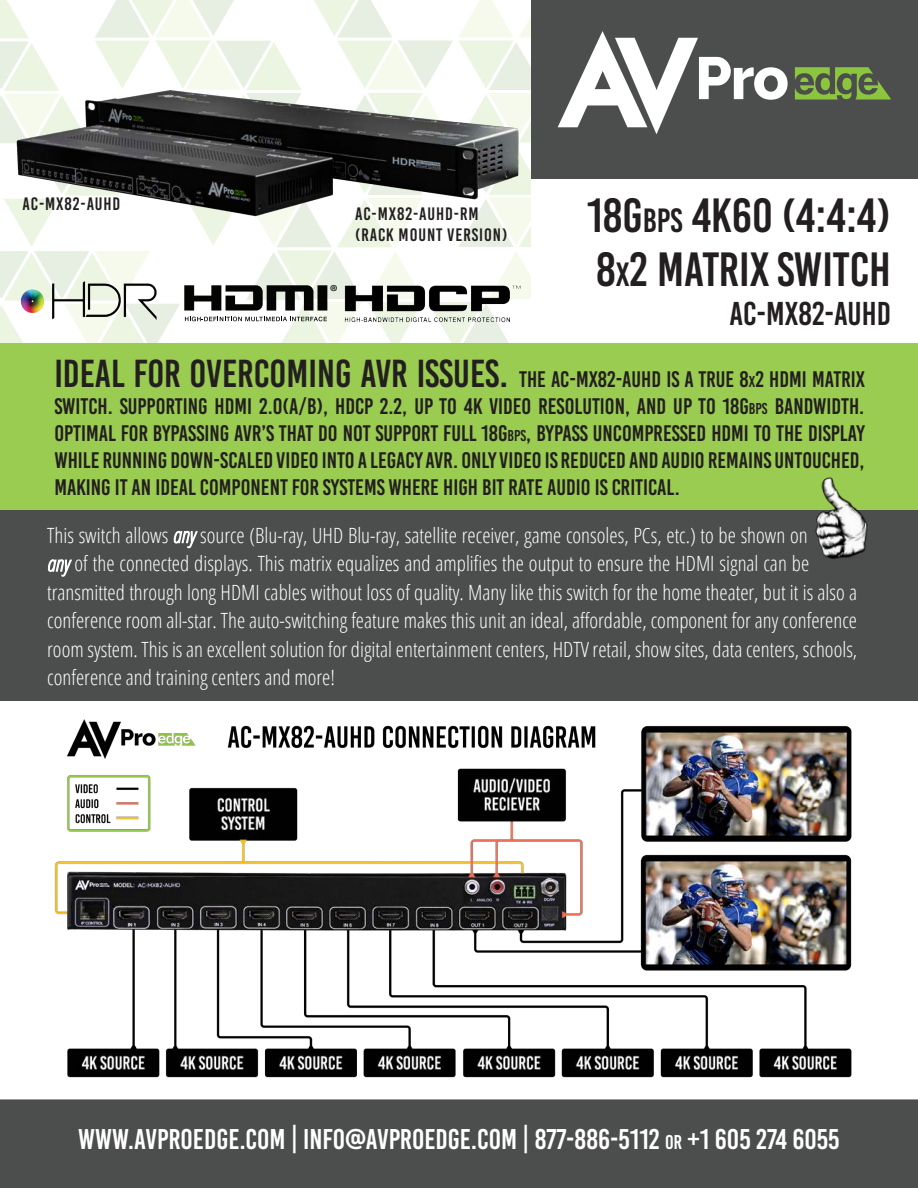
<style>
.page{position:relative;width:918px;height:1188px;background:#fff}
.page>*{position:absolute;margin:0;border:0;box-sizing:border-box;transform-origin:0 0}
.t1{font:48px "Bebas Kai";color:#231f20}
.t2{font:33px "Bebas Kai";color:#231f20}
.t3{font:28.5px "Bebas Kai";color:#fff}
.t4{font:22.5px/27px "Bebas Kai";color:#231f20;text-align:justify}
.t5{font:300 condensed 21px/28.5px "Open Sans";color:#fff}
.t6{font:19.2px "Myriad Pro";color:#040503}
.t7{font:18px "Bebas Kai";letter-spacing:.05em;color:#231f20}
.s1{font-size:33.6px}
.s2{font-size:39px}
.s3{font-size:15.75px}
.s4{font-style:italic}
.s5{font-size:19.95px}
</style>
<div class="page">
<div style="left:532px;top:0;width:386px;height:178px;background:#4c4d4d"></div>
<div style="left:0;top:343px;width:918px;height:167px;background:#9acc51"></div>
<div style="left:0;top:1099px;width:918px;height:89px;background:#4c4d4d"></div>
<div style="left:0;top:511px;width:918px;height:190px;background:#4c4d4d"></div>
<svg style="left:173px;top:530px;width:25px;height:19px"></svg>
<svg style="left:48px;top:559px;width:24px;height:18px"></svg>
<svg style="left:0;top:0;width:531px;height:343px"></svg>
<img style="left:329px;top:282px;width:201px;height:46px">
<img style="left:806px;top:477px;width:68px;height:82px">
<img style="left:15px;top:279px;width:156px;height:46px">
<svg style="left:795px;top:67px;width:96px;height:33px"></svg>
<div style="left:842px;top:78px;width:10px;height:12px;background:#8bc63e;border-radius:50%"></div>
<svg style="left:558px;top:31px;width:230px;height:103px"></svg>
<img style="left:1px;top:77px;width:534px;height:151px">
<img style="left:31px;top:719px;width:856px;height:390px">
<p class="t7" style="left:23px;top:194px;width:99px">AC-MX82-AUHD</p>
<p class="t6" style="left:330px;top:280px;width:10px">®</p>
<p class="t7" style="left:355px;top:204px;width:125px">AC-MX82-AUHD-RM</p>
<p class="t7" style="left:355px;top:225px;width:154px">(RACK MOUNT VERSION)</p>
<p class="t1" style="left:587px;top:190px;width:306px">18G<span class="s1">BPS</span> 4K60 (4:4:4)</p>
<p class="t1" style="left:596px;top:244px;width:296px">8<span class="s1">X</span>2 MATRIX SWITCH</p>
<p class="t2" style="left:730px;top:296px;width:163px">AC-MX82-AUHD</p>
<p class="t4" style="left:54px;top:366px;width:812px"><span class="s2">IDEAL FOR OVERCOMING AVR ISSUES.</span> THE AC-MX82-AUHD IS A TRUE 8<span class="s3">X</span>2 HDMI MATRIX SWITCH. SUPPORTING HDMI 2.0(A/B), HDCP 2.2, UP TO 4K VIDEO RESOLUTION, AND UP TO 18G<span class="s3">BPS</span> BANDWIDTH.<br>OPTIMAL FOR BYPASSING AVR’S THAT DO NOT SUPPORT FULL 18G<span class="s3">BPS</span>, BYPASS UNCOMPRESSED HDMI TO THE DISPLAY WHILE RUNNING DOWN-SCALED VIDEO INTO A LEGACY AVR. ONLY VIDEO IS REDUCED AND AUDIO REMAINS UNTOUCHED, MAKING IT AN IDEAL COMPONENT FOR SYSTEMS WHERE HIGH BIT RATE AUDIO IS CRITICAL.</p>
<p class="t5" style="left:47px;top:520px;width:812px">This switch allows <span class="s4">any</span> source (Blu-ray, UHD Blu-ray, satellite receiver, game consoles, PCs, etc.) to be shown on<br><span class="s4">any</span> of the connected displays. This matrix equalizes and amplifies the output to ensure the HDMI signal can be transmitted through long HDMI cables without loss of quality. Many like this switch for the home theater, but it is also a conference room all-star. The auto-switching feature makes this unit an ideal, affordable, component for any conference room system. This is an excellent solution for digital entertainment centers, HDTV retail, show sites, data centers, schools, conference and training centers and more!</p>
<p class="t3" style="left:43px;top:1119px;width:834px">WWW.AVPROCONNECT.COM | INFO@AVPROCONNECT.COM | 877-886-5112 <span class="s5">OR</span> +1 605 274 6055</p>
<p class="t3" style="left:78px;top:1124px;width:763px">WWW.AVPROEDGE.COM | INFO@AVPROEDGE.COM | 877-886-5112 <span class="s5">OR</span> +1 605 274 6055</p>
</div>
